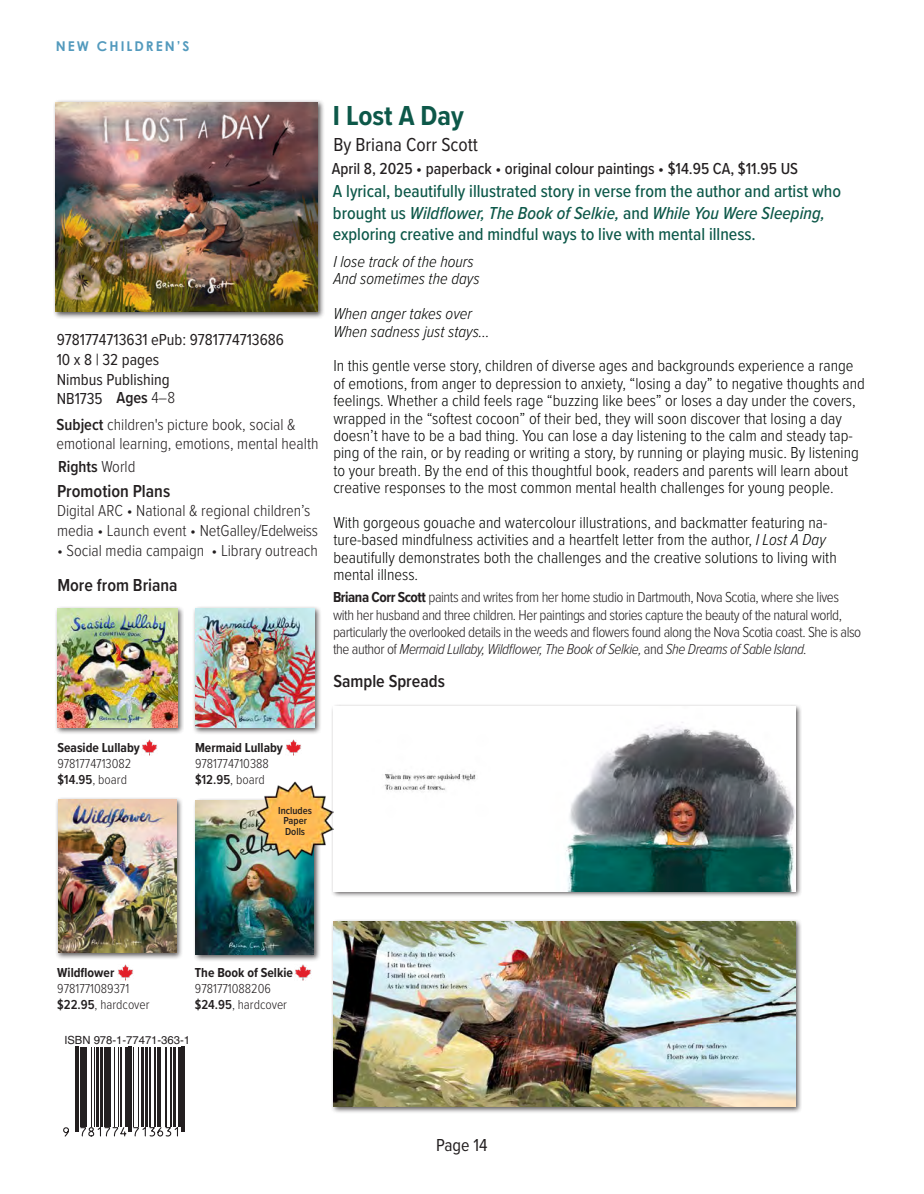
<style>
.page{position:relative;width:924px;height:1194px;background:#fff}
.page>*{position:absolute;margin:0;border:0;box-sizing:border-box;transform-origin:0 0}
.t1{font:700 28.5px "Proxima Nova Cond";color:#0d5849}
.t2{font:19.5px "Proxima Nova Cond";color:#231f20}
.t3{font:500 18px/21.6px "Proxima Nova Cond";color:#0d5849}
.t4{font:600 18px "Proxima Nova Cond";color:#231f20}
.t5{font:18px "Proxima Nova Cond";color:#231f20}
.Description_-_catalo{font:300 16.5px/17.4px "Proxima Nova Cond";color:#040503}
.t6{font:300 16.5px/19.8px "Proxima Nova Cond";color:#231f20}
.Description_-_catalo-2{font:italic 300 16.5px "Proxima Nova Cond";color:#040503}
.t7{font:16.5px "Proxima Nova Cond";color:#231f20}
.t8{font:500 16.5px "Proxima Nova Cond";color:#231f20}
.t9{font:600 16.5px "Proxima Nova Cond";color:#231f20}
.Description_-_catalo-3{font:300 15px/17.4px "Proxima Nova Cond";letter-spacing:-.03em;color:#231f20}
.t10{font:700 13.5px/16.2px "Proxima Nova Cond";color:#231f20}
.t11{font:300 13.5px/16.2px "Proxima Nova Cond";color:#231f20}
.t12{font:600 13.5px "Proxima Nova Cond";color:#231f20}
.PAGE_TITLE{font:700 13.5px "Century Gothic";letter-spacing:.15em;color:#539abd}
.t13{font:11.25px "Helvetica";color:#231f20}
.Backlist_-_feature_s{font:600 10.5px "Proxima Nova Cond";color:#231f20}
.s1{font-weight:300}
.s2{font-weight:600}
.s3{font-style:italic}
.s4{font-weight:700}
</style>
<div class="page">
<hr style="left:76px;top:1047px;width:1px;height:85px;background:#231f20">
<hr style="left:78px;top:1047px;width:1px;height:85px;background:#231f20">
<hr style="left:80px;top:1047px;width:3px;height:79px;background:#231f20">
<hr style="left:85px;top:1047px;width:2px;height:79px;background:#231f20">
<hr style="left:91px;top:1047px;width:1px;height:79px;background:#231f20">
<hr style="left:94px;top:1047px;width:1px;height:79px;background:#231f20">
<hr style="left:96px;top:1047px;width:2px;height:79px;background:#231f20">
<hr style="left:101px;top:1047px;width:2px;height:79px;background:#231f20">
<hr style="left:104px;top:1047px;width:4px;height:79px;background:#231f20">
<hr style="left:109px;top:1047px;width:2px;height:79px;background:#231f20">
<hr style="left:114px;top:1047px;width:1px;height:79px;background:#231f20">
<hr style="left:118px;top:1047px;width:1px;height:79px;background:#231f20">
<hr style="left:120px;top:1047px;width:1px;height:79px;background:#231f20">
<hr style="left:125px;top:1047px;width:2px;height:79px;background:#231f20">
<hr style="left:128px;top:1047px;width:1px;height:85px;background:#231f20">
<hr style="left:131px;top:1047px;width:1px;height:85px;background:#231f20">
<hr style="left:133px;top:1047px;width:1px;height:79px;background:#231f20">
<hr style="left:138px;top:1047px;width:1px;height:79px;background:#231f20">
<hr style="left:141px;top:1047px;width:2px;height:79px;background:#231f20">
<hr style="left:146px;top:1047px;width:2px;height:79px;background:#231f20">
<hr style="left:149px;top:1047px;width:1px;height:79px;background:#231f20">
<hr style="left:155px;top:1047px;width:1px;height:79px;background:#231f20">
<hr style="left:157px;top:1047px;width:1px;height:79px;background:#231f20">
<hr style="left:160px;top:1047px;width:1px;height:79px;background:#231f20">
<hr style="left:165px;top:1047px;width:1px;height:79px;background:#231f20">
<hr style="left:171px;top:1047px;width:1px;height:79px;background:#231f20">
<hr style="left:173px;top:1047px;width:3px;height:79px;background:#231f20">
<hr style="left:178px;top:1047px;width:2px;height:79px;background:#231f20">
<hr style="left:181px;top:1047px;width:1px;height:85px;background:#231f20">
<hr style="left:184px;top:1047px;width:1px;height:85px;background:#231f20">
<svg style="left:63px;top:1126px;width:116px;height:11px"></svg>
<div style="left:53px;top:99px;width:272px;height:220px;background:#231f20;opacity:.75"></div>
<img style="left:56px;top:102px;width:262px;height:210px">
<div style="left:330px;top:703px;width:472px;height:195px;background:#231f20;opacity:.75"></div>
<img style="left:333px;top:706px;width:462px;height:185px">
<div style="left:330px;top:919px;width:472px;height:195px;background:#231f20;opacity:.75"></div>
<img style="left:333px;top:922px;width:462px;height:185px">
<img style="left:142px;top:739px;width:15px;height:17px">
<div style="left:55px;top:605px;width:129px;height:130px;background:#231f20;opacity:.75"></div>
<img style="left:58px;top:608px;width:119px;height:120px">
<img style="left:286px;top:739px;width:15px;height:17px">
<div style="left:192px;top:605px;width:130px;height:130px;background:#231f20;opacity:.75"></div>
<img style="left:195px;top:608px;width:120px;height:120px">
<img style="left:118px;top:964px;width:15px;height:16px">
<div style="left:55px;top:796px;width:129px;height:164px;background:#231f20;opacity:.75"></div>
<img style="left:58px;top:799px;width:119px;height:154px">
<img style="left:295px;top:964px;width:16px;height:16px">
<div style="left:193px;top:798px;width:128px;height:163px;background:#231f20;opacity:.75"></div>
<img style="left:196px;top:801px;width:118px;height:153px">
<img style="left:255px;top:769px;width:79px;height:102px">
<p class="PAGE_TITLE" style="left:56px;top:36px;width:135px">NEW CHILDREN’S</p>
<p class="t7" style="left:57px;top:327px;width:229px">9781774713631 ePub: 9781774713686</p>
<p class="t7" style="left:57px;top:347px;width:104px">10 x 8 | 32 pages</p>
<p class="t7" style="left:57px;top:367px;width:115px">Nimbus Publishing</p>
<p class="t7" style="left:57px;top:387px;width:48px">NB1735</p>
<p class="t9" style="left:117px;top:386px;width:60px">Ages <span class="s1">4–8</span></p>
<p class="t6" style="left:57px;top:413px;width:264px"><span class="s2">Subject</span> children's picture book, social &amp; emotional learning, emotions, mental health</p>
<p class="t9" style="left:58px;top:455px;width:79px">Rights <span class="s1">World</span></p>
<p class="t4" style="left:57px;top:477px;width:115px">Promotion Plans</p>
<p class="t6" style="left:57px;top:500px;width:263px">Digital ARC • National &amp; regional children’s media • Launch event • NetGalley/Edelweiss</p>
<p class="t6" style="left:57px;top:540px;width:262px">• Social media campaign • Library outreach</p>
<p class="t4" style="left:57px;top:571px;width:122px">More from Briana</p>
<p class="t1" style="left:333px;top:94px;width:133px">I Lost A Day</p>
<p class="t2" style="left:333px;top:131px;width:146px">By Briana Corr Scott</p>
<p class="t8" style="left:332px;top:156px;width:468px">April 8, 2025 • paperback • original colour paintings • $14.95 CA, $11.95 US</p>
<p class="t3" style="left:333px;top:180px;width:510px">A lyrical, beautifully illustrated story in verse from the author and artist who brought us <span class="s3">Wildflower, The Book of Selkie,</span> and <span class="s3">While You Were Sleeping, </span>exploring creative and mindful ways to live with mental illness.</p>
<p class="Description_-_catalo-2" style="left:333px;top:249px;width:142px">I lose track of the hours</p>
<p class="Description_-_catalo-2" style="left:333px;top:267px;width:148px">And sometimes the days</p>
<p class="Description_-_catalo-2" style="left:333px;top:301px;width:140px">When anger takes over</p>
<p class="Description_-_catalo-2" style="left:333px;top:319px;width:158px">When sadness just stays…</p>
<p class="Description_-_catalo" style="left:333px;top:356px;width:533px">In this gentle verse story, children of diverse ages and backgrounds experience a range of emotions, from anger to depression to anxiety, “losing a day” to negative thoughts and feelings. Whether a child feels rage “buzzing like bees” or loses a day under the covers, wrapped in the “softest cocoon” of their bed, they will soon discover that losing a day doesn’t have to be a bad thing. You can lose a day listening to the calm and steady tap&shy;ping of the rain, or by reading or writing a story, by running or playing music. By listening to your breath. By the end of this thoughtful book, readers and parents will learn about creative responses to the most common mental health challenges for young people.</p>
<p class="Description_-_catalo" style="left:333px;top:513px;width:505px">With gorgeous gouache and watercolour illustrations, and backmatter featuring na&shy;ture-based mindfulness activities and a heartfelt letter from the author, <span class="s3">I Lost A Day </span>beautifully demonstrates both the challenges and the creative solutions to living with mental illness.</p>
<p class="Description_-_catalo-3" style="left:333px;top:588px;width:530px"><span class="s4">Briana Corr Scott</span> paints and writes from her home studio in Dartmouth, Nova Scotia, where she lives with her husband and three children. Her paintings and stories capture the beauty of the natural world, particularly the overlooked details in the weeds and flowers found along the Nova Scotia coast. She is also the author of <span class="s3">Mermaid Lullaby, Wildflower, The Book of Selkie,</span> and <span class="s3">She Dreams of Sable Island.</span></p>
<p class="t4" style="left:333px;top:667px;width:113px">Sample Spreads</p>
<p class="t10" style="left:57px;top:739px;width:84px">Seaside Lullaby<br><span class="s1">9781774713082</span></p>
<p class="t12" style="left:57px;top:770px;width:71px">$14.95<span class="s1">, board</span></p>
<p class="t10" style="left:195px;top:739px;width:90px">Mermaid Lullaby<br><span class="s1">9781774710388</span></p>
<p class="t12" style="left:195px;top:770px;width:71px">$12.95<span class="s1">, board</span></p>
<p class="Backlist_-_feature_s" style="left:278px;top:803px;width:35px">Includes</p>
<p class="Backlist_-_feature_s" style="left:283px;top:813px;width:25px">Paper</p>
<p class="Backlist_-_feature_s" style="left:285px;top:824px;width:22px">Dolls</p>
<p class="t11" style="left:57px;top:963px;width:73px"><span class="s4">Wildflower<br></span>9781771089371</p>
<p class="t11" style="left:57px;top:996px;width:94px"><span class="s2">$22.95</span>, hardcover</p>
<p class="t10" style="left:195px;top:964px;width:100px">The Book of Selkie</p>
<p class="t11" style="left:195px;top:980px;width:78px">9781771088206</p>
<p class="t11" style="left:195px;top:996px;width:94px"><span class="s2">$24.95</span>, hardcover</p>
<p class="t13" style="left:64px;top:1033px;width:127px">ISBN 978-1-77471-363-1</p>
<p class="t5" style="left:436px;top:1131px;width:53px">Page 14</p>
</div>
